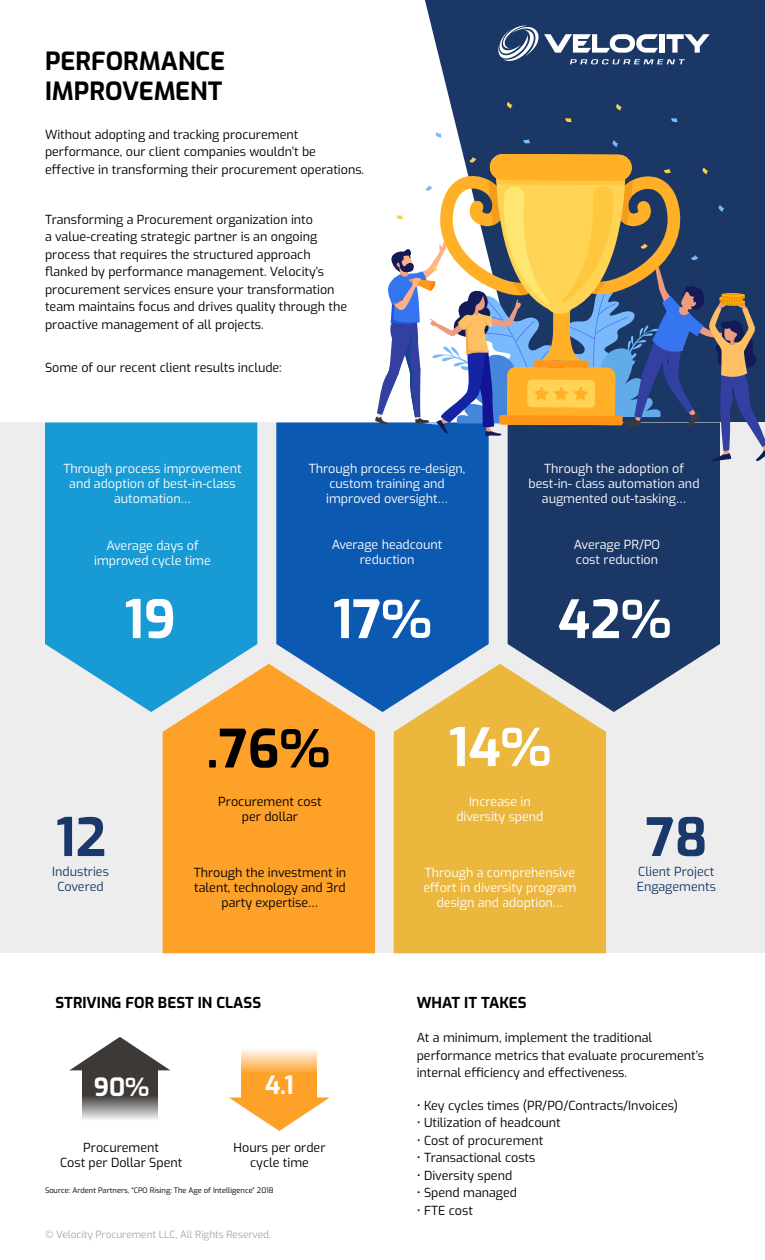
<style>
.page{position:relative;width:765px;height:1260px;background:#fff}
.page>*{position:absolute;margin:0;border:0;box-sizing:border-box;transform-origin:0 0}
.t1{font:700 52.5px "Exo";color:#fff}
.t2{font:700 52.5px "Exo";color:#000}
.t3{font:700 52.5px "Exo";color:#1a3869}
.t4{font:700 25px/30px "Exo";color:#000}
.t5{font:700 25px "Exo";color:#fff}
.t6{font:700 15px "Exo";color:#000}
.t7{font:12.5px/17.5px "Exo";color:#000;text-align:center}
.t8{font:12.5px/15px "Exo";color:#fff;text-align:center}
.t9{font:12.5px/15px "Exo";color:#1a3869;text-align:center}
.t10{font:10px "Exo";color:#a7a9ac}
.t11{font:7.5px "Exo";color:#000}
</style>
<div class="page">
<svg style="left:425px;top:0;width:340px;height:154px;background:#2c4571"></svg>
<svg style="left:490px;top:15px;width:220px;height:58px;background:#425980"></svg>
<div style="left:0;top:423px;width:765px;height:530px;background:#ededed"></div>
<svg style="left:45px;top:422px;width:212px;height:290px;background:#279fd5"></svg>
<div style="left:163px;top:664px;width:212px;height:289px;background:#fda129"></div>
<div style="left:394px;top:664px;width:212px;height:289px;background:#ebb73c"></div>
<svg style="left:276px;top:422px;width:213px;height:290px;background:#2969af"></svg>
<svg style="left:508px;top:463px;width:212px;height:249px;background:#374e73"></svg>
<svg style="left:82px;top:1070px;width:76px;height:50px;background:#6a6866"></svg>
<svg style="left:70px;top:1037px;width:100px;height:33px"></svg>
<svg style="left:241px;top:1049px;width:76px;height:48px;background:#fdb75d"></svg>
<svg style="left:229px;top:1097px;width:101px;height:34px"></svg>
<svg style="left:507px;top:102px;width:6px;height:7px"></svg>
<svg style="left:616px;top:104px;width:6px;height:7px"></svg>
<svg style="left:436px;top:132px;width:6px;height:6px"></svg>
<svg style="left:523px;top:139px;width:7px;height:5px"></svg>
<svg style="left:612px;top:140px;width:6px;height:7px"></svg>
<svg style="left:671px;top:118px;width:7px;height:4px"></svg>
<svg style="left:565px;top:118px;width:7px;height:4px"></svg>
<svg style="left:375px;top:154px;width:390px;height:309px"></svg>
<h2 class="t4" style="left:45px;top:44px;width:181px">PERFORMANCE<br>IMPROVEMENT</h2>
<p class="t7" style="left:45px;top:125px;width:321px;text-align:left">Without adopting and tracking procurement performance, our client companies wouldn’t be effective in transforming their procurement operations.</p>
<p class="t7" style="left:45px;top:210px;width:304px;text-align:left">Transforming a Procurement organization into<br>a value-creating strategic partner is an ongoing process that requires the structured approach flanked by performance management. Velocity’s procurement services ensure your transformation team maintains focus and drives quality through the proactive management of all projects.</p>
<p class="t7" style="left:45px;top:358px;width:238px">Some of our recent client results include:</p>
<p class="t8" style="left:63px;top:460px;width:180px">Through process improvement and adoption of best-in-class automation…</p>
<p class="t8" style="left:94px;top:538px;width:118px">Average days of improved cycle time</p>
<h1 class="t1" style="left:124px;top:579px;width:53px">19</h1>
<p class="t8" style="left:309px;top:460px;width:158px">Through process re-design, custom training and improved oversight…</p>
<p class="t8" style="left:529px;top:460px;width:172px">Through the adoption of best-in- class automation and augmented out-tasking…</p>
<p class="t8" style="left:332px;top:536px;width:112px">Average headcount reduction</p>
<p class="t8" style="left:574px;top:536px;width:88px;text-align:left">Average PR/PO cost reduction</p>
<h1 class="t1" style="left:333px;top:579px;width:101px">17%</h1>
<h1 class="t1" style="left:558px;top:579px;width:115px">42%</h1>
<h1 class="t2" style="left:206px;top:709px;width:125px">.76%</h1>
<h1 class="t1" style="left:449px;top:707px;width:104px">14%</h1>
<p class="t7" style="left:218px;top:793px;width:105px;line-height:15px">Procurement cost per dollar</p>
<p class="t8" style="left:456px;top:793px;width:89px">Increase in diversity spend</p>
<h1 class="t3" style="left:56px;top:797px;width:52px">12</h1>
<h1 class="t3" style="left:646px;top:797px;width:64px">78</h1>
<p class="t9" style="left:52px;top:864px;width:58px">Industries<br>Covered</p>
<p class="t9" style="left:637px;top:864px;width:81px;text-align:left">Client Project<br>Engagements</p>
<p class="t7" style="left:194px;top:864px;width:154px;line-height:15px">Through the investment in talent, technology and 3rd party expertise…</p>
<p class="t8" style="left:423px;top:864px;width:155px">Through a comprehensive effort in diversity program design and adoption…</p>
<p class="t6" style="left:55px;top:992px;width:207px">STRIVING FOR BEST IN CLASS</p>
<h2 class="t5" style="left:94px;top:1068px;width:57px">90%</h2>
<h2 class="t5" style="left:265px;top:1066px;width:30px">4.1</h2>
<p class="t7" style="left:60px;top:1139px;width:124px;line-height:15px">Procurement<br>Cost per Dollar Spent</p>
<p class="t7" style="left:234px;top:1139px;width:93px;line-height:15px">Hours per order cycle time</p>
<p class="t11" style="left:45px;top:1184px;width:230px">Source: Ardent Partners, “CPO Rising: The Age of Intelligence” 2018</p>
<p class="t10" style="left:45px;top:1227px;width:227px">© Velocity Procurement LLC, All Rights Reserved.</p>
<p class="t6" style="left:417px;top:992px;width:111px">WHAT IT TAKES</p>
<p class="t7" style="left:417px;top:1028px;width:289px;text-align:left">At a minimum, implement the traditional performance metrics that evaluate procurement’s internal efficiency and effectiveness.</p>
<p class="t7" style="left:417px;top:1096px;width:263px">• Key cycles times (PR/PO/Contracts/Invoices)</p>
<p class="t7" style="left:417px;top:1114px;width:146px">• Utilization of headcount</p>
<p class="t7" style="left:417px;top:1131px;width:128px">• Cost of procurement</p>
<p class="t7" style="left:417px;top:1149px;width:120px">• Transactional costs</p>
<p class="t7" style="left:417px;top:1166px;width:97px">• Diversity spend</p>
<p class="t7" style="left:417px;top:1184px;width:102px">• Spend managed</p>
<p class="t7" style="left:417px;top:1201px;width:58px">• FTE cost</p>
</div>
